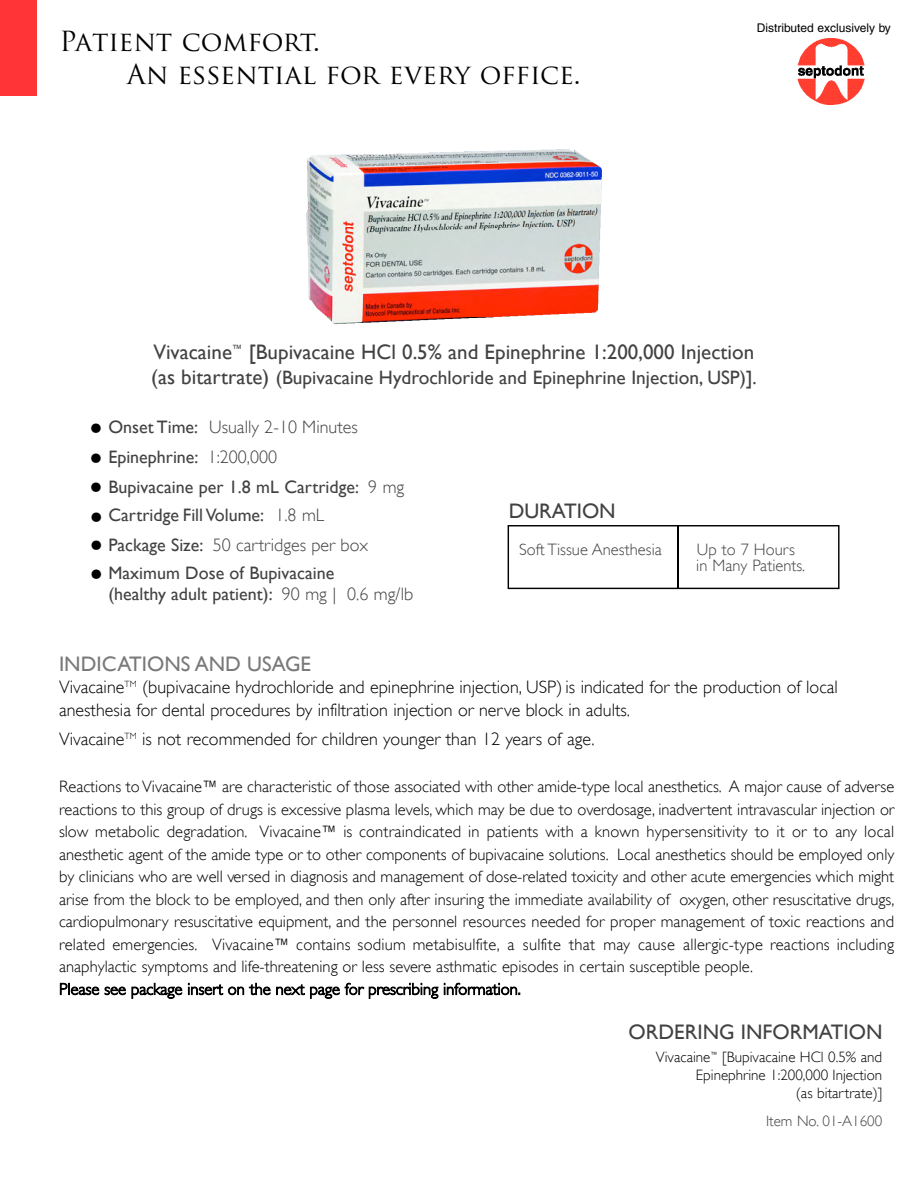
<style>
.page{position:relative;width:918px;height:1184px;background:#fff}
.page>*{position:absolute;margin:0;border:0;box-sizing:border-box;transform-origin:0 0}
.t1{font:30px/29.1px "Helvetica";color:#000;text-align:justify}
.t2{font:27px/32.4px "Trajan Pro";color:#000}
.t3{font:21px "Gill Sans";color:#424242}
.t4{font:21px "Gill Sans";color:#797979}
.t5{font:19.35px "Gill Sans";color:#424242}
.t6{font:300 18px/22.6px "Gill Sans";color:#000}
.t7{font:18px/30.3px "Gill Sans";color:#424242}
.t8{font:300 18px "Gill Sans";color:#424242}
.t9{font:300 16.5px/22.5px "Gill Sans";color:#000}
.t10{font:300 16.5px/16.2px "Gill Sans";color:#424242}
.t11{font:300 15px/18px "Gill Sans";color:#000;text-align:right}
.t12{font:300 15px "Gill Sans";color:#424242}
.t13{font:12px "Helvetica";color:#000}
.s1{font-size:21px}
.s2{font-family:"Helvetica";font-weight:400;font-size:30px;color:#000}
.s3{font-weight:400}
.s4{font-weight:300}
.s5{font-family:"Helvetica";font-size:30px;color:#000}
</style>
<div class="page">
<img style="left:308px;top:149px;width:294px;height:175px">
<img style="left:798px;top:39px;width:67px;height:65px">
<div style="left:0;top:0;width:36px;height:95px;background:#fe3437"></div>
<svg style="left:508px;top:525px;width:332px;height:64px"></svg>
<hr style="left:677px;top:526px;width:1px;height:63px;background:#000">
<h2 class="t2" style="left:127px;top:25px;width:456px;text-indent:-67px">Patient comfort.<br>An essential for every office.</h2>
<p class="t13" style="left:757px;top:21px;width:136px">Distributed exclusively by</p>
<p class="t3" style="left:153px;top:340px;width:603px">Vivacaine<sup>™</sup> [Bupivacaine HCl 0.5% and Epinephrine 1:200,000 Injection</p>
<p class="t5" style="left:151px;top:366px;width:607px"><span class="s1">(as bitartrate)</span> (Bupivacaine Hydrochloride and Epinephrine Injection, USP)].</p>
<p class="t8" style="left:91px;top:417px;width:269px"><span class="s2">•</span> <span class="s3">Onset Time:</span> Usually 2-10 Minutes</p>
<h1 class="t1" style="left:91px;top:444px;width:12px">• • • •</h1>
<p class="t7" style="left:108px;top:441px;width:170px">Epinephrine: <span class="s4">1:200,000</span></p>
<p class="t7" style="left:108px;top:472px;width:297px">Bupivacaine per 1.8 mL Cartridge: <span class="s4">9 mg</span></p>
<p class="t7" style="left:108px;top:499px;width:261px">Cartridge FillVolume: <span class="s4">1.8 mL<br></span>Package Size: <span class="s4">50 cartridges per box</span></p>
<p class="t7" style="left:108px;top:563px;width:306px;line-height:20.5px;text-indent:-17px"><span class="s5">•</span> Maximum Dose of Bupivacaine<br>(healthy adult patient): <span class="s4">90 mg | 0.6 mg/lb</span></p>
<p class="t3" style="left:509px;top:498px;width:109px">DURATION</p>
<p class="t10" style="left:519px;top:541px;width:144px">Soft Tissue Anesthesia</p>
<p class="t10" style="left:696px;top:541px;width:110px">Up to 7 Hours in Many Patients.</p>
<p class="t4" style="left:59px;top:651px;width:254px">INDICATIONS AND USAGE</p>
<p class="t6" style="left:59px;top:675px;width:780px">Vivacaine<sup>TM</sup> (bupivacaine hydrochloride and epinephrine injection, USP) is indicated for the production of local anesthesia for dental procedures by infiltration injection or nerve block in adults.</p>
<p class="t6" style="left:59px;top:728px;width:537px">Vivacaine<sup>TM</sup> is not recommended for children younger than 12 years of age.</p>
<p class="t9" style="left:59px;top:775px;width:837px">Reactions to Vivacaine™ are characteristic of those associated with other amide-type local anesthetics. A major cause of adverse reactions to this group of drugs is excessive plasma levels, which may be due to overdosage, inadvertent intravascular injection or slow metabolic degradation. Vivacaine™ is contraindicated in patients with a known hypersensitivity to it or to any local anesthetic agent of the amide type or to other components of bupivacaine solutions. Local anesthetics should be employed only by clinicians who are well versed in diagnosis and management of dose-related toxicity and other acute emergencies which might arise from the block to be employed, and then only after insuring the immediate availability of oxygen, other resuscitative drugs, cardiopulmonary resuscitative equipment, and the personnel resources needed for proper management of toxic reactions and related emergencies. Vivacaine™ contains sodium metabisulfite, a sulfite that may cause allergic-type reactions including anaphylactic symptoms and life-threatening or less severe asthmatic episodes in certain susceptible people.<br>Please see package insert on the next page for prescribing information.</p>
<p class="t3" style="left:629px;top:1019px;width:255px">ORDERING INFORMATION</p>
<p class="t11" style="left:656px;top:1048px;width:228px">Vivacaine<sup>™</sup> [Bupivacaine HCl 0.5% and<br>Epinephrine 1:200,000 Injection<br>(as bitartrate)]</p>
<p class="t12" style="left:766px;top:1112px;width:118px">Item No. 01-A1600</p>
</div>
